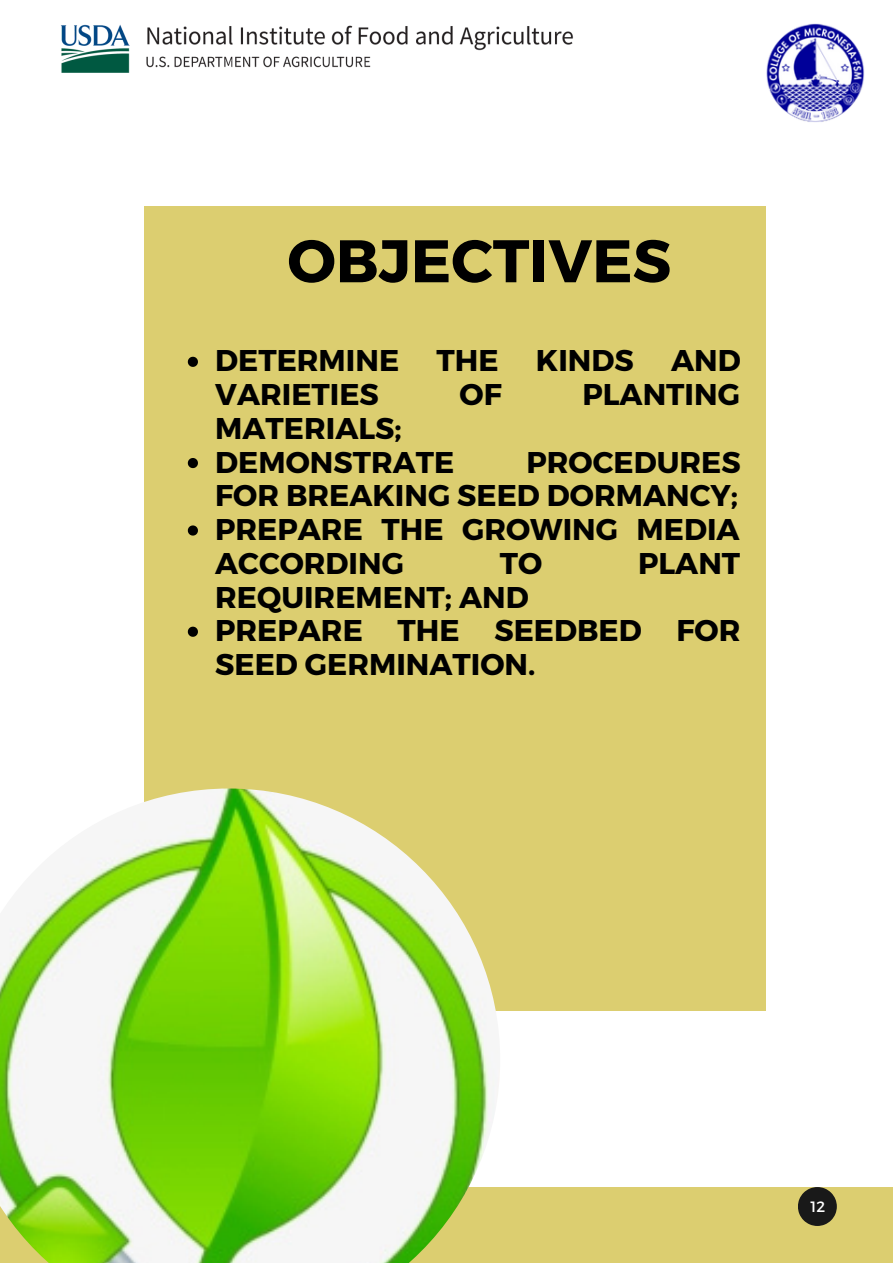
<style>
.page{position:relative;width:893px;height:1264px;background:#fff}
.page>*{position:absolute;margin:0;border:0;box-sizing:border-box;transform-origin:0 0}
.t1{font:700 60px "Montserrat";color:#000}
.t2{font:700 30px/33.8px "Montserrat";color:#000}
.t3{font:15px "Montserrat";color:#fff}
</style>
<div class="page">
<div style="left:0;top:1186px;width:892px;height:76px;background:#dcce70"></div>
<svg style="left:797px;top:1186px;width:39px;height:39px"></svg>
<div style="left:145px;top:206px;width:620px;height:804px;background:#dcce70"></div>
<img style="left:61px;top:25px;width:512px;height:48px">
<img style="left:766px;top:23px;width:99px;height:99px">
<img style="left:0;top:788px;width:500px;height:474px">
<svg style="left:188px;top:357px;width:10px;height:10px"></svg>
<svg style="left:188px;top:458px;width:10px;height:10px"></svg>
<svg style="left:188px;top:525px;width:10px;height:10px"></svg>
<svg style="left:188px;top:626px;width:10px;height:10px"></svg>
<h1 class="t1" style="left:287px;top:222px;width:385px">OBJECTIVES</h1>
<p class="t2" style="left:215px;top:342px;width:527px">DETERMINE THE KINDS AND<br>VARIETIES</p>
<p class="t2" style="left:459px;top:376px;width:44px">OF</p>
<p class="t2" style="left:582px;top:376px;width:159px">PLANTING</p>
<p class="t2" style="left:215px;top:410px;width:240px">MATERIALS;<br>DEMONSTRATE</p>
<p class="t2" style="left:215px;top:443px;width:527px;text-align:justify;text-indent:311px">PROCEDURES FOR BREAKING SEED DORMANCY; PREPARE THE GROWING MEDIA ACCORDING</p>
<p class="t2" style="left:499px;top:544px;width:44px">TO</p>
<p class="t2" style="left:638px;top:544px;width:104px">PLANT</p>
<p class="t2" style="left:215px;top:578px;width:526px">REQUIREMENT; AND<br>PREPARE THE SEEDBED FOR<br>SEED GERMINATION.</p>
<p class="t3" style="left:810px;top:1196px;width:16px">12</p>
</div>
